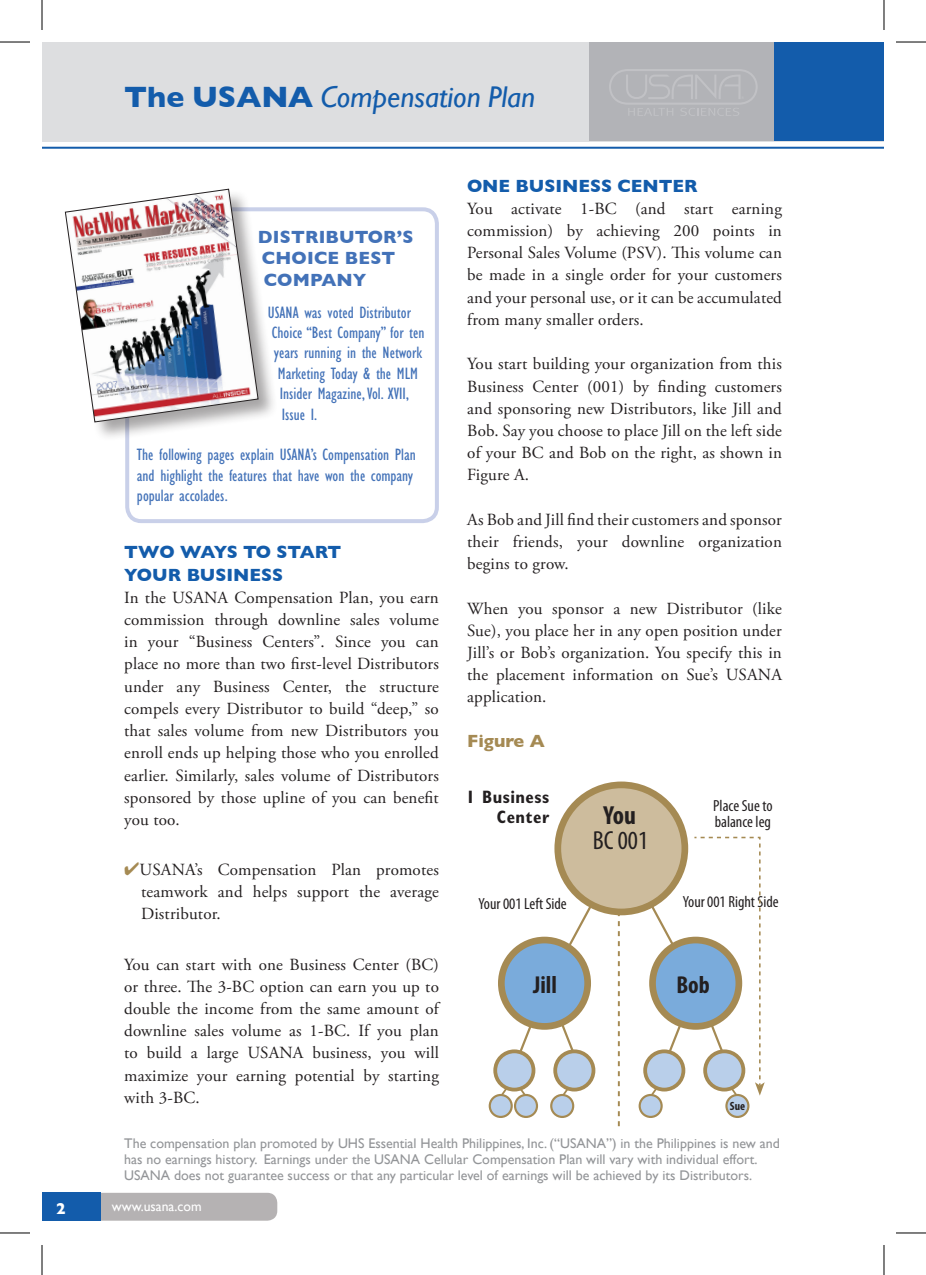
<style>
.page{position:relative;width:926px;height:1275px;background:#fff}
.page>*{position:absolute;margin:0;border:0;box-sizing:border-box;transform-origin:0 0}
.t1{font:italic 30px "Gill Sans";color:#135cab}
.t2{font:condensed 26.2px "Myriad Pro";color:#231f20}
.t3{font:700 condensed 26.2px "Myriad Pro";color:#231f20}
.t4{font:700 condensed 24.6px "Myriad Pro";color:#231f20}
.t5{font:700 18px/22.2px "Gill Sans";color:#135cab}
.t6{font:700 18px "Gill Sans";letter-spacing:.01em;color:#4372b8}
.t7{font:700 condensed 18px/20px "Gill Sans";letter-spacing:.025em;color:#231f20;text-align:right}
.t8{font:700 18px "Gill Sans";color:#a58a53}
.t9{font:17px/22.2px "Adobe Garamond Pro";letter-spacing:.01em;color:#231f20;text-align:justify}
.t10{font:condensed 17px/20.4px "Gill Sans";color:#4372b8}
.t11{font:condensed 16.2px/16.2px "Myriad Pro";color:#231f20}
.t12{font:700 16px "Gill Sans";color:#fff}
.t13{font:14px/16px "Gill Sans";color:#939598}
.t14{font:14px "Gill Sans";color:#fff}
.t15{font:700 condensed 12px "Myriad Pro";color:#231f20}
.s1{font-weight:700;font-style:normal}
.s2{color:#a58a53}
</style>
<div class="page">
<div style="left:42px;top:42px;width:842px;height:99px;background:#dddee0"></div>
<hr style="left:42px;top:147px;width:842px;height:2px;background:#135cab">
<div style="left:589px;top:42px;width:295px;height:98px;background:#b2b3b7"></div>
<div style="left:774px;top:42px;width:110px;height:99px;background:#135cab"></div>
<div style="left:100px;top:1192px;width:177px;height:28px;background:#b5b2b3"></div>
<div style="left:42px;top:1192px;width:58px;height:28px;background:#135cab"></div>
<svg style="left:609px;top:69px;width:148px;height:47px"></svg>
<div style="left:558px;top:785px;width:127px;height:127px;background:#cdbc9d;border-radius:50%"></div>
<div style="left:554px;top:781px;width:134px;height:134px;border:7px solid #a58a53;border-radius:50%"></div>
<svg style="left:490px;top:1095px;width:22px;height:22px"></svg>
<div style="left:489px;top:1094px;width:24px;height:24px;border:2px solid #a58a53;border-radius:50%"></div>
<div style="left:493px;top:1049px;width:42px;height:42px;border:4px solid #a58a53;border-radius:50%"></div>
<svg style="left:495px;top:836px;width:270px;height:290px"></svg>
<div style="left:125px;top:207px;width:314px;height:316px;border:4px solid #c9d0e9;border-radius:14px"></div>
<div style="left:65px;top:189px;width:214px;height:253px;background:#231f20;opacity:.4"></div>
<img style="left:65px;top:189px;width:194px;height:233px">
<hr style="left:0;top:42px;width:30px;height:1px;background:#000">
<hr style="left:896px;top:42px;width:30px;height:1px;background:#000">
<hr style="left:0;top:1232px;width:30px;height:1px;background:#000">
<hr style="left:896px;top:1232px;width:30px;height:1px;background:#000">
<hr style="left:42px;top:0;width:1px;height:30px;background:#000">
<hr style="left:42px;top:1245px;width:1px;height:30px;background:#000">
<hr style="left:884px;top:0;width:1px;height:30px;background:#000">
<hr style="left:884px;top:1245px;width:1px;height:30px;background:#000">
<h1 class="t1" style="left:124px;top:80px;width:413px"><span class="s1">THE USANA</span> Compensation Plan</h1>
<p class="t6" style="left:258px;top:226px;width:29px">DISTRIBUTOR</p>
<p class="t6" style="left:397px;top:226px;width:16px">’S</p>
<p class="t6" style="left:262px;top:248px;width:27px">CHOICE</p>
<p class="t6" style="left:345px;top:248px;width:27px">BEST</p>
<p class="t6" style="left:264px;top:269px;width:30px">COMPANY</p>
<p class="t10" style="left:268px;top:302px;width:145px">USANA was voted Distributor</p>
<p class="t10" style="left:272px;top:322px;width:154px">Choice “Best Company” for ten</p>
<p class="t10" style="left:274px;top:343px;width:150px">years running in the Network</p>
<p class="t10" style="left:278px;top:363px;width:141px">Marketing Today &amp; the MLM</p>
<p class="t10" style="left:280px;top:384px;width:131px">Insider Magazine, Vol. XVII,</p>
<p class="t10" style="left:282px;top:404px;width:37px">Issue I.</p>
<p class="t10" style="left:137px;top:445px;width:280px">The following pages explain USANA’s Compensation Plan and highlight the features that have won the company popular accolades.</p>
<p class="t5" style="left:124px;top:541px;width:219px">TWO WAYS TO START<br>YOUR BUSINESS</p>
<p class="t9" style="left:124px;top:587px;width:316px">In the USANA Compensation Plan, you earn commission through downline sales volume in your “Business Centers”. Since you can place no more than two first-level Distributors under any Business Center, the structure compels every Distributor to build “deep,” so that sales volume from new Distributors you enroll ends up helping those who you enrolled earlier. Similarly, sales volume of Distributors sponsored by those upline of you can benefit you too.</p>
<p class="t9" style="left:141px;top:859px;width:299px;text-indent:-17px"><span class="s2">✔</span>USANA’s Compensation Plan promotes teamwork and helps support the average Distributor.</p>
<p class="t9" style="left:124px;top:953px;width:316px">You can start with one Business Center (BC) or three. The 3-BC option can earn you up to double the income from the same amount of downline sales volume as 1-BC. If you plan to build a large USANA business, you will maximize your earning potential by starting with 3-BC.</p>
<p class="t5" style="left:467px;top:174px;width:232px">ONE BUSINESS CENTER</p>
<p class="t9" style="left:467px;top:198px;width:316px">You activate 1-BC (and start earning commission) by achieving 200 points in Personal Sales Volume (PSV). This volume can be made in a single order for your customers and your personal use, or it can be accumulated from many smaller orders.</p>
<p class="t9" style="left:467px;top:353px;width:316px">You start building your organization from this Business Center (001) by finding customers and sponsoring new Distributors, like Jill and Bob. Say you choose to place Jill on the left side of your BC and Bob on the right, as shown in Figure A.</p>
<p class="t9" style="left:467px;top:509px;width:316px">As Bob and Jill find their customers and sponsor their friends, your downline organization begins to grow.</p>
<p class="t9" style="left:467px;top:598px;width:316px">When you sponsor a new Distributor (like Sue), you place her in any open position under Jill’s or Bob’s organization. You specify this in the placement information on Sue’s USANA application.</p>
<p class="t8" style="left:467px;top:730px;width:79px">FIGURE A</p>
<p class="t7" style="left:466px;top:787px;width:85px">1 Business<br>Center</p>
<p class="t11" style="left:479px;top:895px;width:90px">Your 001 Left Side</p>
<h2 class="t3" style="left:603px;top:799px;width:34px">You</h2>
<h2 class="t2" style="left:593px;top:824px;width:57px">BC 001</h2>
<p class="t11" style="left:713px;top:797px;width:61px">Place Sue to balance leg</p>
<p class="t11" style="left:683px;top:893px;width:97px">Your 001 Right Side</p>
<h3 class="t4" style="left:533px;top:969px;width:25px">Jill</h3>
<h3 class="t4" style="left:676px;top:969px;width:35px">Bob</h3>
<p class="t15" style="left:730px;top:1098px;width:17px">Sue</p>
<p class="t13" style="left:124px;top:1135px;width:657px">The compensation plan promoted by UHS Essential Health Philippines, Inc. (“USANA”) in the Philippines is new and has no earnings history. Earnings under the USANA Cellular Compensation Plan will vary with individual effort.<br>USANA does not guarantee success or that any particular level of earnings will be achieved by its Distributors.</p>
<p class="t12" style="left:56px;top:1198px;width:11px">2</p>
<p class="t14" style="left:112px;top:1197px;width:91px">www.usana.com</p>
</div>
